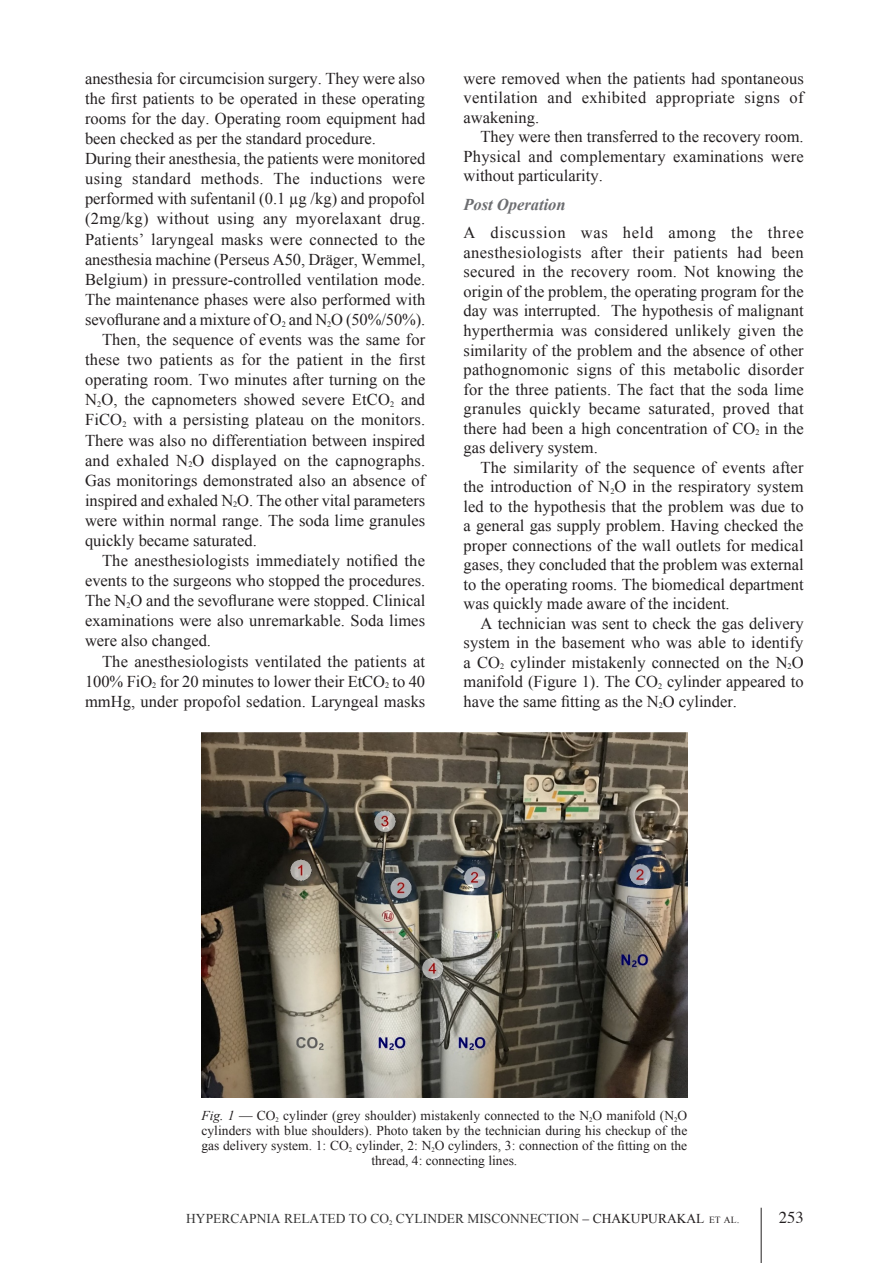
<style>
.page{position:relative;width:893px;height:1263px;background:#fff}
.page>*{position:absolute;margin:0;border:0;box-sizing:border-box;transform-origin:0 0}
.t1{font:16.5px/19.5px "Times New Roman";color:#231f20;text-align:justify}
.t2{font:16.5px "Times New Roman";letter-spacing:.02em;color:#231f20}
.t3{font:16.5px "Times New Roman";letter-spacing:.025em;color:#231f20}
.t4{font:italic 700 16.5px "Times New Roman";color:#6c6d70}
.t5{font:16.5px "Times";color:#231f20}
.t6{font:13.5px/15px "Times New Roman";color:#231f20;text-align:center}
.t7{font:13.5px "Times New Roman";color:#333}
.s1{font-style:italic}
.s2{font-family:"Times";color:#231f20}
.s3{color:#231f20}
.s4{font-size:9.45px;color:#231f20}
.s5{color:#6c6d70}
</style>
<div class="page">
<hr style="left:761px;top:1208px;width:1px;height:55px;background:#231f20">
<img style="left:201px;top:733px;width:486px;height:365px">
<p class="t1" style="left:85px;top:68px;width:342px">anesthesia for circumcision surgery. They were also</p>
<p class="t1" style="left:85px;top:88px;width:341px">the first patients to be operated in these operating</p>
<p class="t1" style="left:85px;top:108px;width:342px">rooms for the day. Operating room equipment had</p>
<p class="t1" style="left:85px;top:128px;width:292px">been checked as per the standard procedure.</p>
<p class="t1" style="left:85px;top:149px;width:342px">During their anesthesia, the patients were monitored</p>
<p class="t3" style="left:85px;top:168px;width:342px">using standard methods. The inductions were</p>
<p class="t1" style="left:85px;top:189px;width:342px">performed with sufentanil (0.1 µg /kg) and propofol</p>
<p class="t2" style="left:85px;top:208px;width:342px">(2mg/kg) without using any myorelaxant drug.</p>
<p class="t1" style="left:85px;top:229px;width:342px">Patients’ laryngeal masks were connected to the</p>
<p class="t1" style="left:85px;top:249px;width:342px">anesthesia machine (Perseus A50, Dräger, Wemmel,</p>
<p class="t1" style="left:85px;top:269px;width:342px">Belgium) in pressure-controlled ventilation mode.</p>
<p class="t1" style="left:85px;top:289px;width:342px">The maintenance phases were also performed with</p>
<p class="t1" style="left:85px;top:309px;width:342px">sevoflurane and a mixture of O<sub>2</sub> and N<sub>2</sub>O (50%/50%).</p>
<p class="t1" style="left:102px;top:329px;width:325px">Then, the sequence of events was the same for</p>
<p class="t1" style="left:85px;top:350px;width:342px">these two patients as for the patient in the first</p>
<p class="t1" style="left:85px;top:370px;width:342px">operating room. Two minutes after turning on the</p>
<p class="t1" style="left:85px;top:390px;width:342px">N<sub>2</sub>O, the capnometers showed severe EtCO<sub>2</sub> and</p>
<p class="t1" style="left:85px;top:410px;width:342px">FiCO<sub>2</sub> with a persisting plateau on the monitors.</p>
<p class="t1" style="left:85px;top:430px;width:342px">There was also no differentiation between inspired</p>
<p class="t1" style="left:85px;top:450px;width:342px">and exhaled N<sub>2</sub>O displayed on the capnographs.</p>
<p class="t1" style="left:85px;top:470px;width:342px">Gas monitorings demonstrated also an absence of</p>
<p class="t1" style="left:85px;top:490px;width:342px">inspired and exhaled N<sub>2</sub>O. The other vital parameters</p>
<p class="t1" style="left:85px;top:510px;width:342px">were within normal range. The soda lime granules</p>
<p class="t1" style="left:85px;top:530px;width:173px">quickly became saturated.</p>
<p class="t1" style="left:102px;top:550px;width:324px">The anesthesiologists immediately notified the</p>
<p class="t1" style="left:85px;top:571px;width:342px">events to the surgeons who stopped the procedures.</p>
<p class="t1" style="left:85px;top:591px;width:342px">The N<sub>2</sub>O and the sevoflurane were stopped. Clinical</p>
<p class="t1" style="left:85px;top:611px;width:342px">examinations were also unremarkable. Soda limes</p>
<p class="t1" style="left:85px;top:631px;width:127px">were also changed.</p>
<p class="t1" style="left:102px;top:651px;width:325px">The anesthesiologists ventilated the patients at</p>
<p class="t1" style="left:85px;top:671px;width:342px">100% FiO<sub>2</sub> for 20 minutes to lower their EtCO<sub>2</sub> to 40</p>
<p class="t1" style="left:85px;top:691px;width:342px">mmHg, under propofol sedation. Laryngeal masks</p>
<p class="t1" style="left:463px;top:68px;width:342px">were removed when the patients had spontaneous ventilation and exhibited appropriate signs of awakening.</p>
<p class="t1" style="left:463px;top:127px;width:342px;text-indent:17px">They were then transferred to the recovery room.<br>Physical and complementary examinations were without particularity.</p>
<p class="t4" style="left:463px;top:193px;width:104px">Post Operation</p>
<p class="t1" style="left:463px;top:223px;width:342px">A discussion was held among the three anesthesiologists after their patients had been secured in the recovery room. Not knowing the origin of the problem, the operating program for the day was interrupted. The hypothesis of malignant hyperthermia was considered unlikely given the similarity of the problem and the absence of other pathognomonic signs of this metabolic disorder for the three patients. The fact that the soda lime granules quickly became saturated, proved that there had been a high concentration of CO<sub>2</sub> in the gas delivery system.</p>
<p class="t1" style="left:463px;top:457px;width:342px;text-indent:17px">The similarity of the sequence of events after the introduction of N<sub>2</sub>O in the respiratory system led to the hypothesis that the problem was due to a general gas supply problem. Having checked the proper connections of the wall outlets for medical gases, they concluded that the problem was external to the operating rooms. The biomedical department was quickly made aware of the incident.</p>
<p class="t1" style="left:463px;top:613px;width:342px;text-indent:17px">A technician was sent to check the gas delivery system in the basement who was able to identify a CO<sub>2</sub> cylinder mistakenly connected on the N<sub>2</sub>O manifold (Figure 1). The CO<sub>2</sub> cylinder appeared to have the same fitting as the N<sub>2</sub>O cylinder.</p>
<p class="t6" style="left:201px;top:1108px;width:487px"><span class="s1">Fig. 1</span> — CO<sub>2</sub> cylinder (grey shoulder) mistakenly connected to the N<sub>2</sub>O manifold (N<sub>2</sub>O cylinders with blue shoulders). Photo taken by the technician during his checkup of the gas delivery system. 1: CO<sub>2</sub> cylinder, 2: N<sub>2</sub>O cylinders, 3: connection of the fitting on the thread, 4: connecting lines.</p>
<p class="t7" style="left:186px;top:1209px;width:555px">HYPERCAPNIA RELATED TO CO<sub>2</sub> CYLINDER MISCONNECTION <span class="s2">–</span> <span class="s3">CHAKUPURAKAL</span> <span class="s4">et al</span><span class="s5">.</span></p>
<p class="t5" style="left:779px;top:1202px;width:26px">253</p>
</div>
